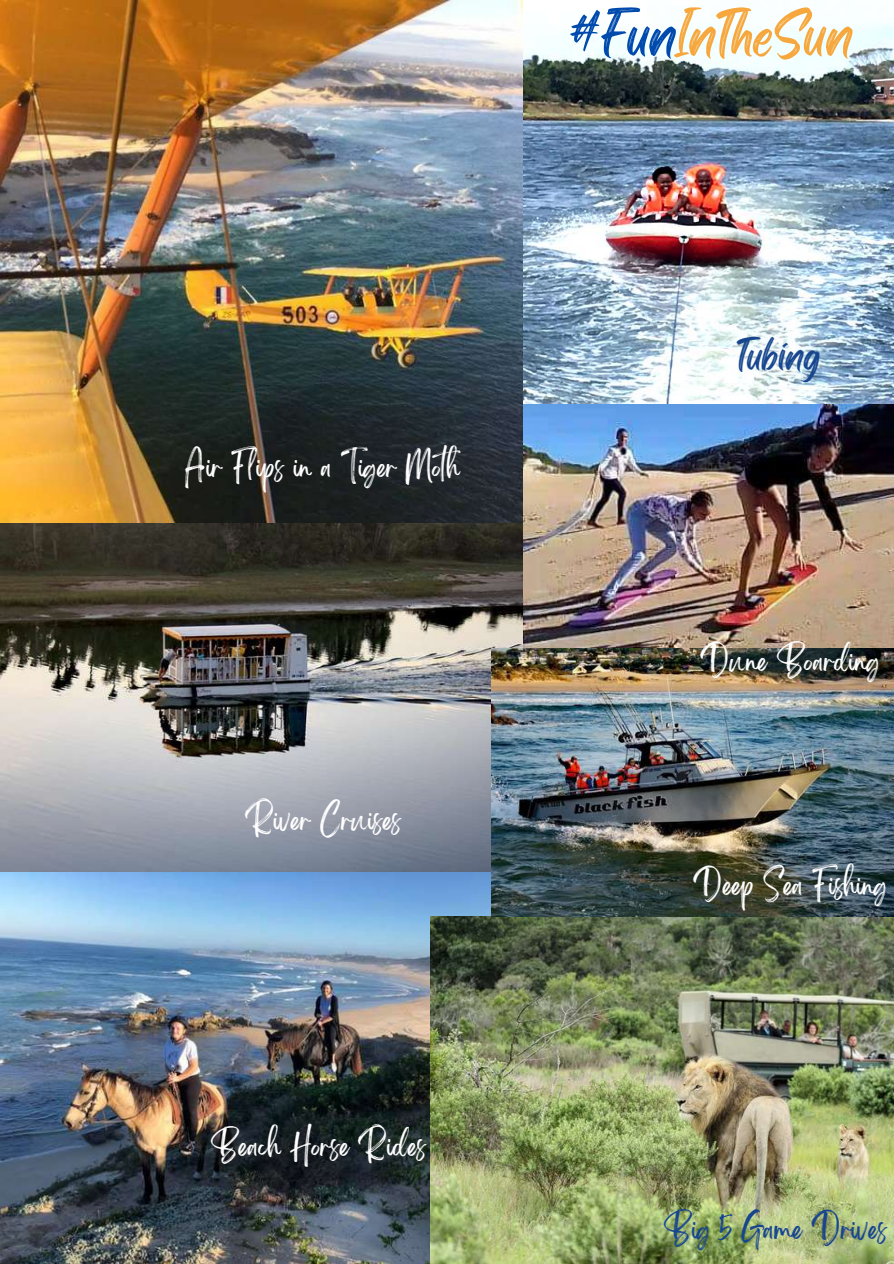
<style>
.page{position:relative;width:894px;height:1264px;background:#fff}
.page>*{position:absolute;margin:0;border:0;box-sizing:border-box;transform-origin:0 0}
.t1{font:60px "Black Bones";color:#f6a83f}
.t2{font:41.25px "Black Bones";color:#17468f}
.t3{font:24px "Brightwall";color:#fff}
.t4{font:24px "Brightwall";color:#17468f}
.s1{color:#004aad}
</style>
<div class="page">
<img style="left:0;top:0;width:522px;height:872px">
<img style="left:0;top:872px;width:491px;height:391px">
<img style="left:430px;top:916px;width:463px;height:347px">
<img style="left:523px;top:24px;width:370px;height:624px">
<img style="left:491px;top:648px;width:402px;height:268px">
<h1 class="t1" style="left:568px;top:-8px;width:285px"><span class="s1">#Fun</span>InTheSun</h1>
<p class="t3" style="left:186px;top:458px;width:285px">Air Flips in a Tiger Moth</p>
<p class="t3" style="left:245px;top:811px;width:157px">River Cruises</p>
<p class="t3" style="left:211px;top:1137px;width:217px">Beach Horse Rides</p>
<h2 class="t2" style="left:736px;top:326px;width:86px">Tubing</h2>
<p class="t3" style="left:700px;top:652px;width:181px">Dune Boarding</p>
<p class="t3" style="left:693px;top:876px;width:195px">Deep Sea Fishing</p>
<p class="t4" style="left:663px;top:1220px;width:224px">Big 5 Game Drives</p>
</div>
